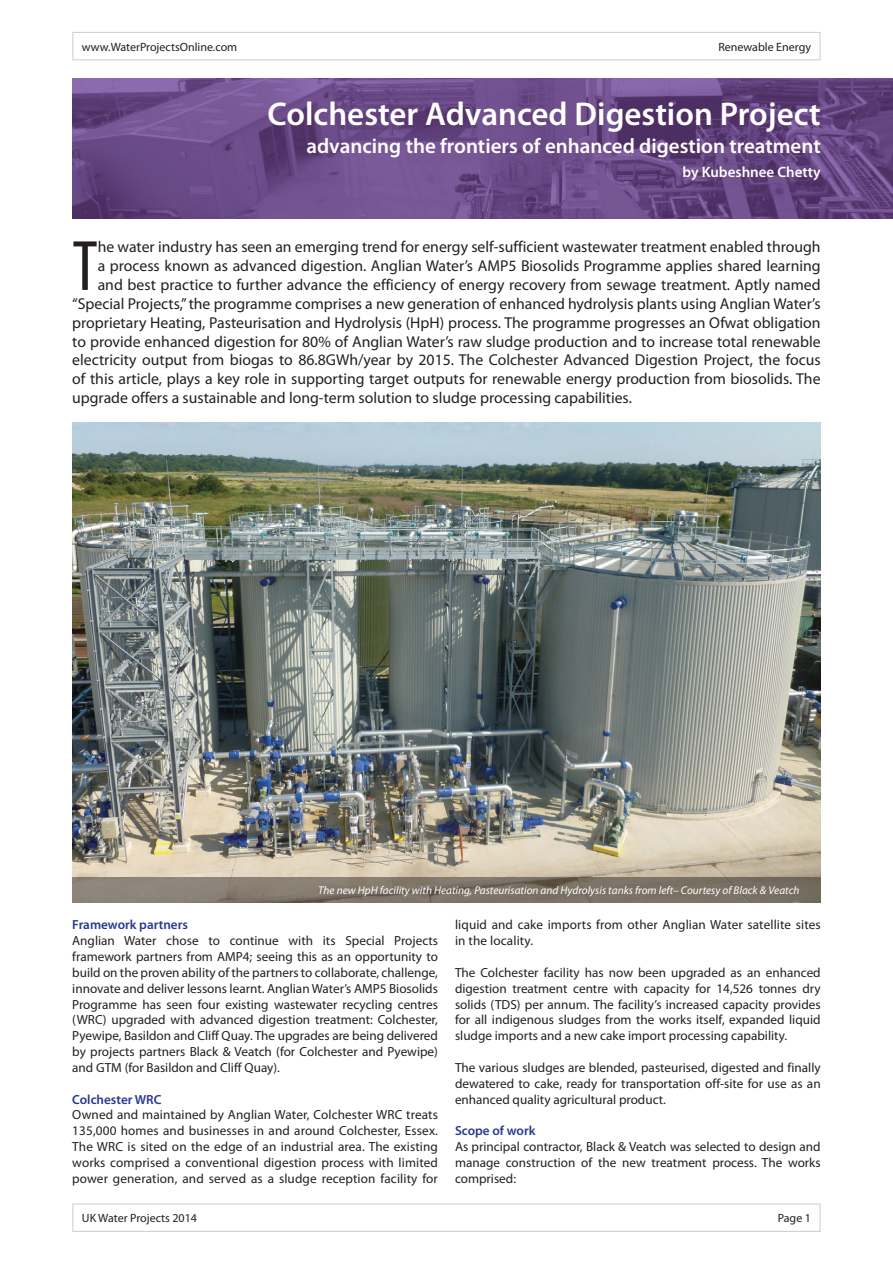
<style>
.page{position:relative;width:893px;height:1263px;background:#fff}
.page>*{position:absolute;margin:0;border:0;box-sizing:border-box;transform-origin:0 0}
.t1{font:condensed 71.85px "Myriad Pro";color:#231f20}
.t2{font:600 33px "Myriad Pro";color:#fff}
.t3{font:600 21px "Myriad Pro";color:#fff}
.t4{font:15.75px "Myriad Pro";color:#231f20}
.t5{font:600 15px "Myriad Pro";color:#fff}
.t6{font:13.2px/15.9px "Myriad Pro";color:#231f20;text-align:justify}
.t7{font:600 13.2px "Myriad Pro";color:#283890}
.t8{font:12px "Myriad Pro";color:#231f20}
.t9{font:italic 11.25px "Myriad Pro";color:#fff}
</style>
<div class="page">
<img style="left:72px;top:422px;width:749px;height:455px">
<div style="left:72px;top:32px;width:749px;height:28px;border:1px solid #d1d2d4"></div>
<div style="left:72px;top:1203px;width:749px;height:29px;border:1px solid #d1d2d4"></div>
<img style="left:72px;top:79px;width:821px;height:140px">
<svg style="left:72px;top:877px;width:749px;height:25px;background:#7f7569"></svg>
<p class="t8" style="left:82px;top:39px;width:157px">www.WaterProjectsOnline.com</p>
<p class="t8" style="left:718px;top:39px;width:94px">Renewable Energy</p>
<h2 class="t2" style="left:268px;top:93px;width:555px">Colchester Advanced Digestion Project</h2>
<h3 class="t3" style="left:306px;top:133px;width:516px">advancing the frontiers of enhanced digestion treatment</h3>
<p class="t5" style="left:683px;top:163px;width:140px">by Kubeshnee Chetty</p>
<h1 class="t1" style="left:72px;top:223px;width:27px">T</h1>
<p class="t4" style="left:98px;top:237px;width:724px">he water industry has seen an emerging trend for energy self-sufficient wastewater treatment enabled through</p>
<p class="t4" style="left:98px;top:256px;width:724px">a process known as advanced digestion. Anglian Water’s AMP5 Biosolids Programme applies shared learning</p>
<p class="t4" style="left:98px;top:275px;width:724px">and best practice to further advance the efficiency of energy recovery from sewage treatment. Aptly named</p>
<p class="t4" style="left:72px;top:294px;width:750px">“Special Projects,” the programme comprises a new generation of enhanced hydrolysis plants using Anglian Water’s</p>
<p class="t4" style="left:72px;top:313px;width:750px">proprietary Heating, Pasteurisation and Hydrolysis (HpH) process. The programme progresses an Ofwat obligation</p>
<p class="t4" style="left:72px;top:332px;width:750px">to provide enhanced digestion for 80% of Anglian Water’s raw sludge production and to increase total renewable</p>
<p class="t4" style="left:72px;top:350px;width:750px">electricity output from biogas to 86.8GWh/year by 2015. The Colchester Advanced Digestion Project, the focus</p>
<p class="t4" style="left:72px;top:369px;width:750px">of this article, plays a key role in supporting target outputs for renewable energy production from biosolids. The</p>
<p class="t4" style="left:72px;top:388px;width:561px">upgrade offers a sustainable and long-term solution to sludge processing capabilities.</p>
<p class="t9" style="left:318px;top:883px;width:483px">The new HpH facility with Heating, Pasteurisation and Hydrolysis tanks from left– Courtesy of Black &amp; Veatch</p>
<p class="t6" style="left:455px;top:917px;width:367px">liquid and cake imports from other Anglian Water satellite sites in the locality.</p>
<p class="t6" style="left:455px;top:964px;width:367px">The Colchester facility has now been upgraded as an enhanced digestion treatment centre with capacity for 14,526 tonnes dry solids (TDS) per annum. The facility’s increased capacity provides for all indigenous sludges from the works itself, expanded liquid sludge imports and a new cake import processing capability.</p>
<p class="t6" style="left:455px;top:1059px;width:367px">The various sludges are blended, pasteurised, digested and finally dewatered to cake, ready for transportation off-site for use as an enhanced quality agricultural product.</p>
<p class="t7" style="left:455px;top:1122px;width:82px">Scope of work</p>
<p class="t6" style="left:455px;top:1138px;width:367px">As principal contractor, Black &amp; Veatch was selected to design and manage construction of the new treatment process. The works comprised:</p>
<p class="t7" style="left:72px;top:916px;width:117px">Framework partners</p>
<p class="t6" style="left:72px;top:932px;width:367px">Anglian Water chose to continue with its Special Projects framework partners from AMP4; seeing this as an opportunity to build on the proven ability of the partners to collaborate, challenge, innovate and deliver lessons learnt. Anglian Water’s AMP5 Biosolids Programme has seen four existing wastewater recycling centres (WRC) upgraded with advanced digestion treatment: Colchester, Pyewipe, Basildon and Cliff Quay. The upgrades are being delivered by projects partners Black &amp; Veatch (for Colchester and Pyewipe) and GTM (for Basildon and Cliff Quay).</p>
<p class="t7" style="left:72px;top:1091px;width:91px">Colchester WRC</p>
<p class="t6" style="left:72px;top:1107px;width:367px">Owned and maintained by Anglian Water, Colchester WRC treats 135,000 homes and businesses in and around Colchester, Essex.<br>The WRC is sited on the edge of an industrial area. The existing works comprised a conventional digestion process with limited power generation, and served as a sludge reception facility for</p>
<p class="t8" style="left:82px;top:1211px;width:117px">UK Water Projects 2014</p>
<p class="t8" style="left:778px;top:1211px;width:35px">Page 1</p>
</div>
